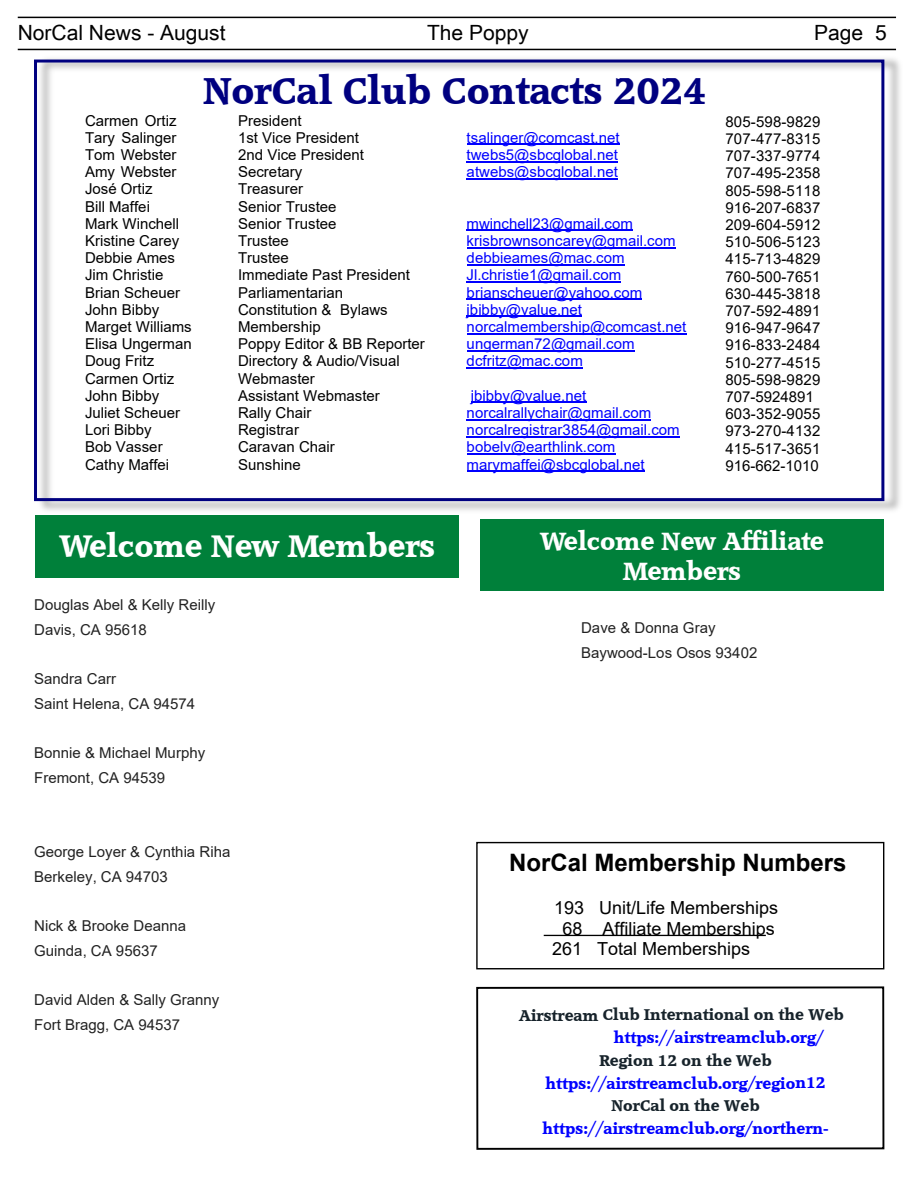
<style>
.page{position:relative;width:918px;height:1188px;background:#fff}
.page>*{position:absolute;margin:0;border:0;box-sizing:border-box;transform-origin:0 0}
.t1{font:36px "Accord SF Bold";color:#000080}
.t2{font:30px "Accord SF Bold";color:#fff}
.t3{font:24px/30.3px "Accord SF Bold";color:#fff;text-align:center}
.t4{font:700 24px "Arial";color:#000}
.t5{font:21px "Arial Unicode MS";color:#000}
.t6{font:18px "Arial";color:#000}
.t7{font:15px/17.2px "Arial";color:#000}
.t8{font:15px/17.2px "Arial";color:#00f}
.t9{font:15px/24.8px "Arial";color:#222}
.t10{font:15px "Accord SF Bold";color:#00f}
.t11{font:15px "Accord SF Bold";color:#17232b}
</style>
<div class="page">
<hr style="left:18px;top:17px;width:878px;height:1px;background:#000">
<hr style="left:18px;top:49px;width:878px;height:1px;background:#000">
<img style="left:34px;top:58px;width:866px;height:458px">
<div style="left:34px;top:60px;width:850px;height:441px;border:3px solid #000080"></div>
<hr style="left:467px;top:144px;width:153px;height:1px;background:#00f">
<hr style="left:467px;top:161px;width:151px;height:1px;background:#00f">
<hr style="left:467px;top:178px;width:151px;height:1px;background:#00f">
<hr style="left:467px;top:230px;width:166px;height:1px;background:#00f">
<hr style="left:467px;top:247px;width:209px;height:1px;background:#00f">
<hr style="left:467px;top:264px;width:158px;height:1px;background:#00f">
<hr style="left:467px;top:281px;width:154px;height:1px;background:#00f">
<hr style="left:467px;top:299px;width:175px;height:1px;background:#00f">
<hr style="left:467px;top:316px;width:115px;height:1px;background:#00f">
<hr style="left:467px;top:333px;width:219px;height:1px;background:#00f">
<hr style="left:467px;top:350px;width:168px;height:1px;background:#00f">
<hr style="left:467px;top:367px;width:116px;height:1px;background:#00f">
<hr style="left:471px;top:402px;width:115px;height:1px;background:#00f">
<hr style="left:467px;top:419px;width:184px;height:1px;background:#00f">
<hr style="left:467px;top:436px;width:213px;height:1px;background:#00f">
<hr style="left:467px;top:453px;width:148px;height:1px;background:#00f">
<hr style="left:467px;top:471px;width:178px;height:1px;background:#00f">
<div style="left:35px;top:516px;width:423px;height:62px;background:#00803a"></div>
<div style="left:480px;top:519px;width:404px;height:72px;background:#00803a"></div>
<svg style="left:476px;top:986px;width:409px;height:164px"></svg>
<div style="left:476px;top:842px;width:408px;height:127px;border:1px solid #000"></div>
<hr style="left:544px;top:935px;width:222px;height:1px;background:#000">
<h3 class="t5" style="left:18px;top:25px;width:209px">NorCal News - August</h3>
<h3 class="t5" style="left:427px;top:25px;width:103px">The Poppy</h3>
<h3 class="t5" style="left:814px;top:25px;width:74px">Page 5</h3>
<h1 class="t1" style="left:203px;top:73px;width:505px">NorCal Club Contacts 2024</h1>
<p class="t7" style="left:85px;top:113px;width:108px">Carmen Ortiz<br>Tary Salinger<br>Tom Webster<br>Amy Webster<br>José Ortiz<br>Bill Maffei<br>Mark Winchell<br>Kristine Carey<br>Debbie Ames<br>Jim Christie<br>Brian Scheuer<br>John Bibby<br>Marget Williams<br>Elisa Ungerman<br>Doug Fritz<br>Carmen Ortiz<br>John Bibby<br>Juliet Scheuer<br>Lori Bibby<br>Bob Vasser<br>Cathy Maffei</p>
<p class="t7" style="left:238px;top:113px;width:188px">President<br>1st Vice President<br>2nd Vice President<br>Secretary<br>Treasurer<br>Senior Trustee<br>Senior Trustee<br>Trustee<br>Trustee<br>Immediate Past President<br>Parliamentarian<br>Constitution &amp; Bylaws<br>Membership<br>Poppy Editor &amp; BB Reporter<br>Directory &amp; Audio/Visual<br>Webmaster<br>Assistant Webmaster<br>Rally Chair<br>Registrar<br>Caravan Chair<br>Sunshine</p>
<p class="t8" style="left:467px;top:130px;width:154px;text-align:justify">tsalinger@comcast.net twebs5@sbcglobal.net atwebs@sbcglobal.net</p>
<p class="t8" style="left:467px;top:216px;width:221px">mwinchell23@gmail.com krisbrownsoncarey@gmail.com debbieames@mac.com<br>Jl.christie1@gmail.com brianscheuer@yahoo.com jbibby@value.net norcalmembership@comcast.net ungerman72@gmail.com dcfritz@mac.com</p>
<p class="t8" style="left:467px;top:388px;width:215px">jbibby@value.net norcalrallychair@gmail.com norcalregistrar3854@gmail.com bobelv@earthlink.com marymaffei@sbcglobal.net</p>
<p class="t7" style="left:725px;top:114px;width:97px">805-598-9829<br>707-477-8315<br>707-337-9774<br>707-495-2358<br>805-598-5118<br>916-207-6837<br>209-604-5912<br>510-506-5123<br>415-713-4829<br>760-500-7651<br>630-445-3818<br>707-592-4891<br>916-947-9647<br>916-833-2484<br>510-277-4515<br>805-598-9829<br>707-5924891<br>603-352-9055<br>973-270-4132<br>415-517-3651<br>916-662-1010</p>
<h2 class="t2" style="left:60px;top:532px;width:377px">Welcome New Members</h2>
<p class="t9" style="left:34px;top:594px;width:182px">Douglas Abel &amp; Kelly Reilly<br>Davis, CA 95618</p>
<p class="t9" style="left:34px;top:668px;width:163px">Sandra Carr<br>Saint Helena, CA 94574</p>
<p class="t9" style="left:34px;top:742px;width:173px">Bonnie &amp; Michael Murphy<br>Fremont, CA 94539</p>
<p class="t9" style="left:34px;top:841px;width:198px">George Loyer &amp; Cynthia Riha<br>Berkeley, CA 94703</p>
<p class="t9" style="left:34px;top:915px;width:153px">Nick &amp; Brooke Deanna<br>Guinda, CA 95637</p>
<p class="t9" style="left:34px;top:989px;width:187px">David Alden &amp; Sally Granny<br>Fort Bragg, CA 94537</p>
<h3 class="t3" style="left:540px;top:527px;width:285px">Welcome New Affiliate<br>Members</h3>
<p class="t9" style="left:581px;top:617px;width:178px">Dave &amp; Donna Gray<br>Baywood-Los Osos 93402</p>
<h3 class="t4" style="left:509px;top:854px;width:339px">NorCal Membership Numbers</h3>
<p class="t6" style="left:554px;top:901px;width:226px">193 Unit/Life Memberships</p>
<p class="t6" style="left:563px;top:922px;width:214px">68 Affiliate Memberships</p>
<p class="t6" style="left:552px;top:942px;width:200px">261 Total Memberships</p>
<p class="t11" style="left:519px;top:1008px;width:326px">Airstream Club International on the Web</p>
<p class="t10" style="left:614px;top:1030px;width:211px">https://airstreamclub.org/</p>
<p class="t11" style="left:599px;top:1053px;width:174px">Region 12 on the Web</p>
<p class="t10" style="left:546px;top:1076px;width:282px">https://airstreamclub.org/region12</p>
<p class="t11" style="left:611px;top:1099px;width:150px">NorCal on the Web</p>
<p class="t10" style="left:542px;top:1121px;width:288px">https://airstreamclub.org/northern-</p>
</div>
